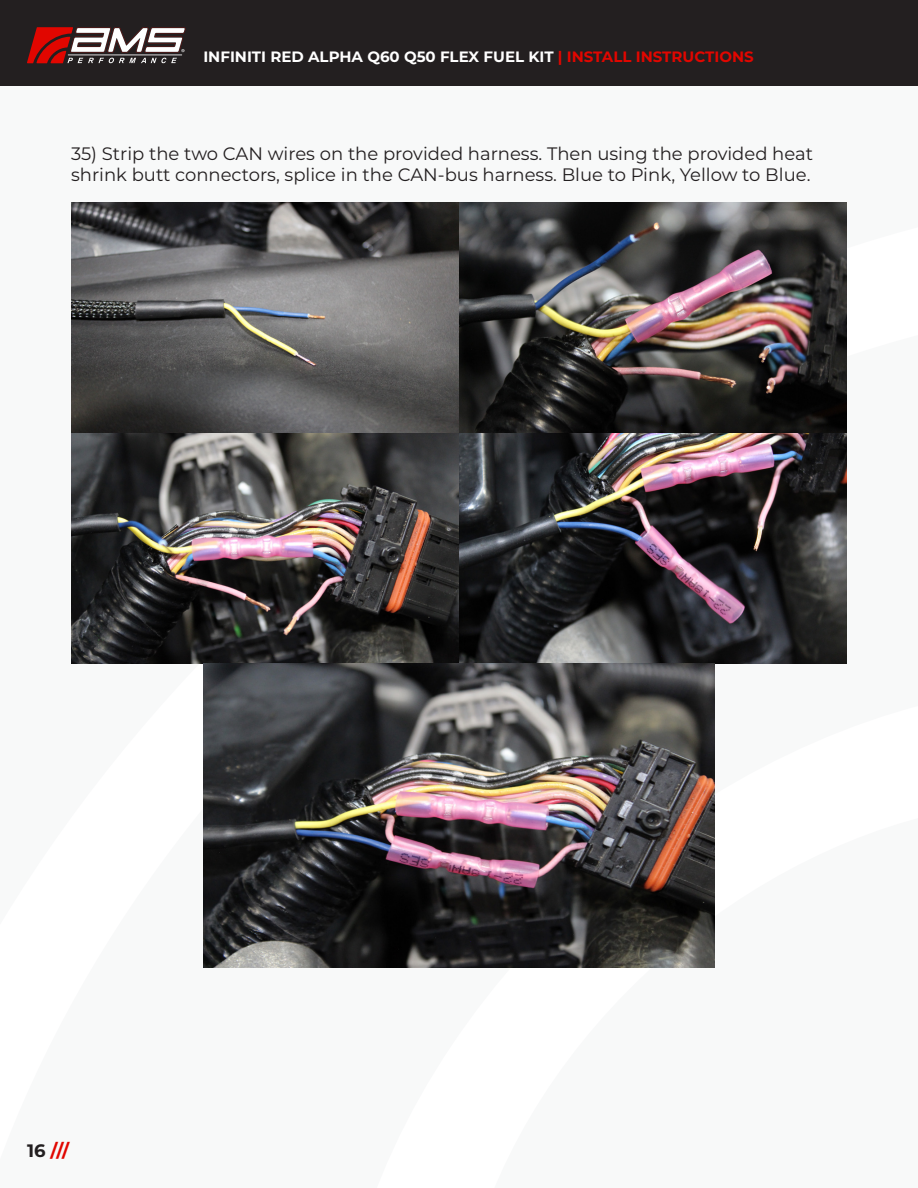
<style>
.page{position:relative;width:918px;height:1188px;background:#fff}
.page>*{position:absolute;margin:0;border:0;box-sizing:border-box;transform-origin:0 0}
.t1{font:18px/21.6px "Montserrat";color:#231f20}
.t2{font:700 18px "Montserrat";color:#e10600}
.t3{font:700 15px "Montserrat";color:#fff}
.s1{color:#e10600}
.s2{color:#231f20}
</style>
<div class="page">
<div style="left:0;top:0;width:918px;height:85px;background:#231f20"></div>
<svg style="left:27px;top:27px;width:159px;height:36px"></svg>
<img style="left:71px;top:203px;width:776px;height:460px">
<img style="left:203px;top:663px;width:512px;height:304px">
<p class="t3" style="left:203px;top:46px;width:552px">INFINITI RED ALPHA Q60 Q50 FLEX FUEL KIT <span class="s1">| INSTALL INSTRUCTIONS</span></p>
<p class="t1" style="left:71px;top:142px;width:743px">35) Strip the two CAN wires on the provided harness. Then using the provided heat shrink butt connectors, splice in the CAN-bus harness. Blue to Pink, Yellow to Blue.</p>
<p class="t2" style="left:27px;top:1137px;width:44px"><span class="s2">16</span> ///</p>
</div>
